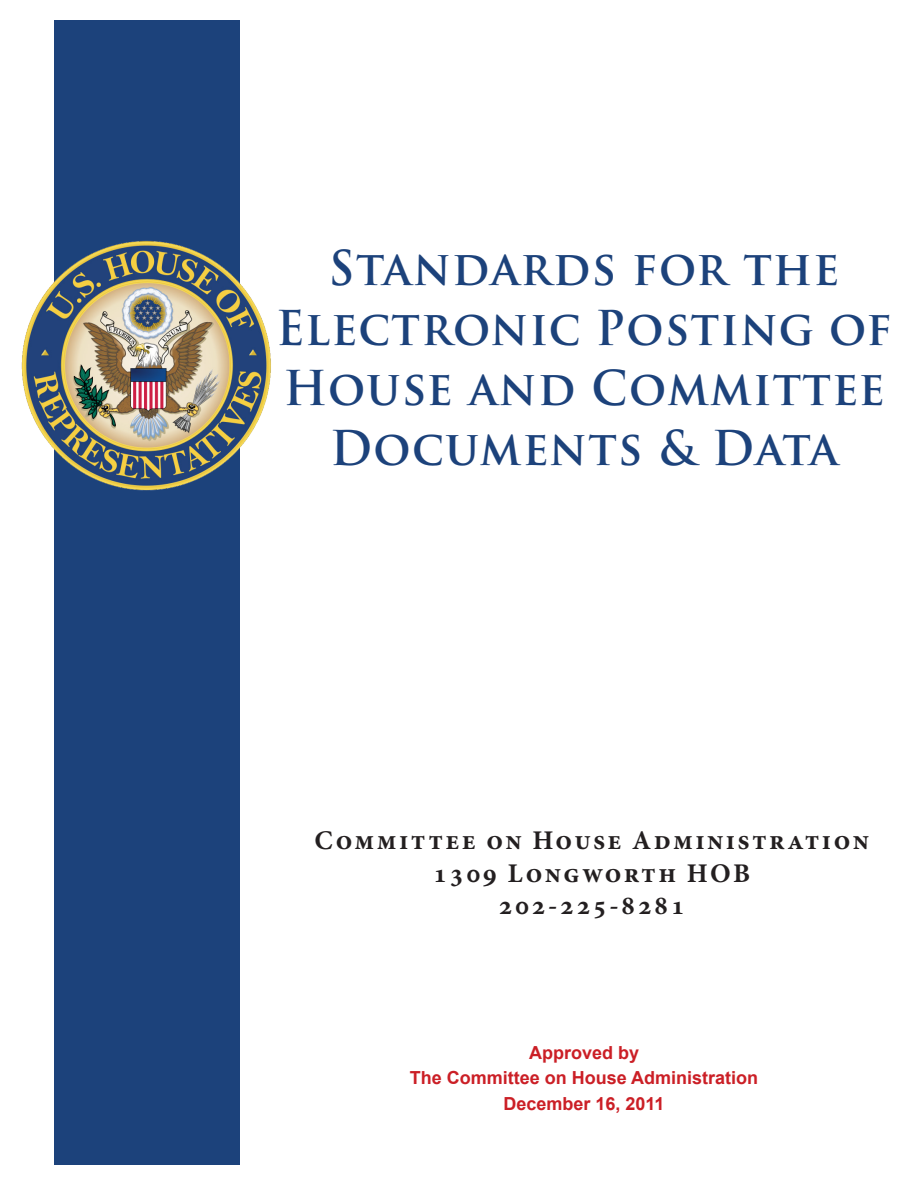
<style>
.page{position:relative;width:918px;height:1188px;background:#fff}
.page>*{position:absolute;margin:0;border:0;box-sizing:border-box;transform-origin:0 0}
.t1{font:700 46.8px/60px "Trajan Pro";letter-spacing:.03em;color:#1c427b;text-align:center;scale:.96 1}
.t2{font:700 27px "Minion Pro";letter-spacing:.09em;color:#231f20}
.t3{font:700 18px "Arial";color:#cb1f26}
</style>
<div class="page">
<div style="left:54px;top:20px;width:185px;height:1145px;background:#1c427b"></div>
<img style="left:22px;top:240px;width:249px;height:251px">
<p class="t1" style="left:276px;top:238px;width:643px">Standards for the<br>Electronic Posting of<br>House and Committee<br>Documents &amp; Data</p>
<p class="t2" style="left:315px;top:822px;width:556px">Committee on House Administration</p>
<p class="t2" style="left:433px;top:854px;width:318px">1309 Longworth HOB</p>
<p class="t2" style="left:499px;top:887px;width:188px">202-225-8281</p>
<p class="t3" style="left:529px;top:1040px;width:112px">Approved by</p>
<p class="t3" style="left:410px;top:1066px;width:350px">The Committee on House Administration</p>
<p class="t3" style="left:504px;top:1091px;width:163px">December 16, 2011</p>
</div>
